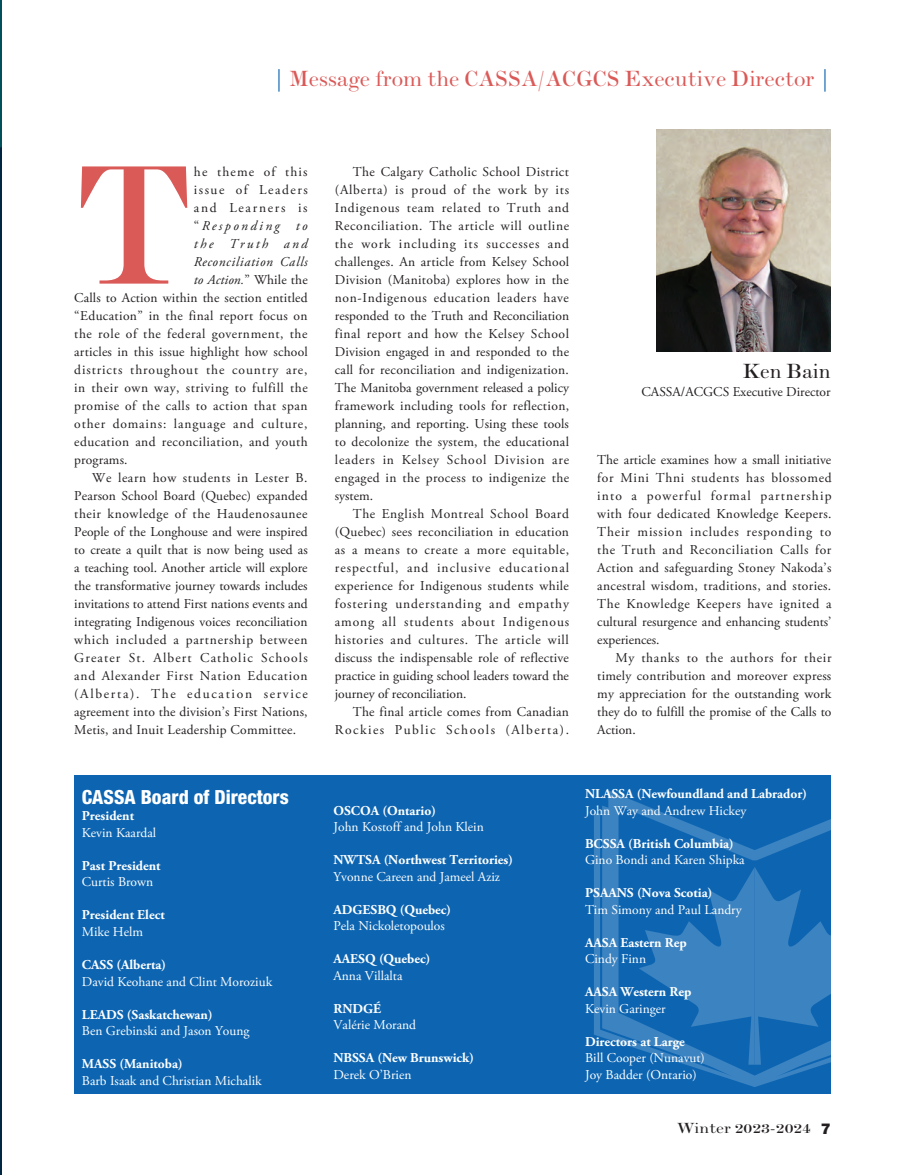
<style>
.page{position:relative;width:905px;height:1175px;background:#fff}
.page>*{position:absolute;margin:0;border:0;box-sizing:border-box;transform-origin:0 0}
.t1{font:173.7px "Scotch Roman";color:#da5a58}
.toppers{font:22.5px "Scotch Roman";color:#da5a58}
.message_names{font:21px "Scotch Roman";color:#231f20}
.t2{font:800 condensed 19.5px "Helvetica Neue";color:#fff}
.t3{font:15px "Scotch Roman";color:#231f20;scale:1.15 1}
.t4{font:13.5px/18px "Adobe Garamond Pro";letter-spacing:.02em;color:#231f20;text-align:justify}
.contents_bolds{font:13.5px "Adobe Garamond Pro";color:#fff}
.contents_bolds-2{font:700 13.5px "Adobe Garamond Pro";color:#fff}
.t5{font:13.5px "Adobe Garamond Pro";letter-spacing:.04em;color:#231f20}
.t6{font:13.5px "Adobe Garamond Pro";letter-spacing:.045em;color:#231f20}
.t7{font:13.5px "Adobe Garamond Pro";letter-spacing:.07em;color:#231f20}
.t8{font:13.5px "Adobe Garamond Pro";letter-spacing:.065em;color:#231f20}
.t9{font:13.5px "Adobe Garamond Pro";color:#231f20}
.t10{font:italic 13.5px "Adobe Garamond Pro";letter-spacing:.055em;color:#231f20}
.t11{font:italic 13.5px "Adobe Garamond Pro";letter-spacing:.01em;color:#231f20}
.t12{font:13.5px "Adobe Garamond Pro";letter-spacing:.11em;color:#231f20}
.t13{font:13.5px "Adobe Garamond Pro";letter-spacing:.085em;color:#231f20}
.t14{font:13.5px "Adobe Garamond Pro";letter-spacing:.13em;color:#231f20}
.t15{font:italic 13.5px "Adobe Garamond Pro";letter-spacing:.18em;color:#231f20}
.t16{font:italic 13.5px "Adobe Garamond Pro";letter-spacing:.17em;color:#231f20}
.s1{color:#0d65b2}
.s2{font-style:normal}
.s3{font-family:"Helvetica Neue";font-weight:900}
</style>
<div class="page">
<img style="left:0;top:0;width:1px;height:1174px">
<img style="left:656px;top:130px;width:174px;height:221px">
<div style="left:74px;top:775px;width:756px;height:319px;background:#0d65b2"></div>
<svg style="left:594px;top:805px;width:163px;height:282px;fill:#3c83c1"></svg>
<svg style="left:608px;top:790px;width:222px;height:296px"></svg>
<svg style="left:638px;top:867px;width:192px;height:197px"></svg>
<p class="toppers" style="left:273px;top:65px;width:559px"><span class="s1">|</span> Message from the CASSA/ACGCS Executive Director <span class="s1">|</span></p>
<p class="t1" style="left:74px;top:125px;width:121px">T</p>
<p class="t13" style="left:194px;top:163px;width:115px">he theme of this</p>
<p class="t12" style="left:194px;top:181px;width:115px">issue of Leaders</p>
<p class="t14" style="left:194px;top:199px;width:115px">and Learners is</p>
<p class="t15" style="left:194px;top:217px;width:115px"><span class="s2">“</span>Responding to</p>
<p class="t16" style="left:194px;top:235px;width:115px">the Truth and</p>
<p class="t10" style="left:194px;top:253px;width:115px">Reconciliation Calls</p>
<p class="t11" style="left:194px;top:271px;width:115px">to Action.<span class="s2">” While the</span></p>
<p class="t4" style="left:74px;top:289px;width:235px">Calls to Action within the section entitled</p>
<p class="t4" style="left:74px;top:307px;width:235px">“Education” in the final report focus on</p>
<p class="t6" style="left:74px;top:325px;width:235px">the role of the federal government, the</p>
<p class="t4" style="left:74px;top:343px;width:235px">articles in this issue highlight how school</p>
<p class="t7" style="left:74px;top:361px;width:235px">districts throughout the country are,</p>
<p class="t5" style="left:74px;top:379px;width:235px">in their own way, striving to fulfill the</p>
<p class="t5" style="left:74px;top:397px;width:235px">promise of the calls to action that span</p>
<p class="t8" style="left:74px;top:415px;width:235px">other domains: language and culture,</p>
<p class="t4" style="left:74px;top:433px;width:235px">education and reconciliation, and youth</p>
<p class="t4" style="left:74px;top:451px;width:55px">programs.</p>
<p class="t4" style="left:74px;top:469px;width:235px;text-indent:18px">We learn how students in Lester B.<br>Pearson School Board (Quebec) expanded their knowledge of the Haudenosaunee People of the Longhouse and were inspired to create a quilt that is now being used as a teaching tool. Another article will explore the transformative journey towards includes invitations to attend First nations events and integrating Indigenous voices reconciliation which included a partnership between Greater St. Albert Catholic Schools and Alexander First Nation Education (Alberta). The education service agreement into the division’s First Nations, Metis, and Inuit Leadership Committee.</p>
<p class="t2" style="left:82px;top:785px;width:208px">CASSA Board of Directors</p>
<p class="contents_bolds-2" style="left:82px;top:808px;width:54px">President</p>
<p class="contents_bolds" style="left:82px;top:824px;width:76px">Kevin Kaardal</p>
<p class="contents_bolds-2" style="left:82px;top:857px;width:80px">Past President</p>
<p class="contents_bolds" style="left:82px;top:874px;width:73px">Curtis Brown</p>
<p class="contents_bolds-2" style="left:82px;top:907px;width:84px">President Elect</p>
<p class="contents_bolds" style="left:82px;top:923px;width:63px">Mike Helm</p>
<p class="contents_bolds-2" style="left:82px;top:956px;width:86px">CASS (Alberta)</p>
<p class="contents_bolds" style="left:82px;top:973px;width:192px">David Keohane and Clint Moroziuk</p>
<p class="contents_bolds-2" style="left:82px;top:1006px;width:132px">LEADS (Saskatchewan)</p>
<p class="contents_bolds" style="left:82px;top:1022px;width:169px">Ben Grebinski and Jason Young</p>
<p class="contents_bolds-2" style="left:82px;top:1055px;width:102px">MASS (Manitoba)</p>
<p class="contents_bolds" style="left:82px;top:1072px;width:181px">Barb Isaak and Christian Michalik</p>
<p class="t4" style="left:335px;top:163px;width:236px;text-indent:18px">The Calgary Catholic School District (Alberta) is proud of the work by its Indigenous team related to Truth and Reconciliation. The article will outline the work including its successes and challenges. An article from Kelsey School Division (Manitoba) explores how in the non-Indigenous education leaders have responded to the Truth and Reconciliation final report and how the Kelsey School Division engaged in and responded to the call for reconciliation and indigenization.<br>The Manitoba government released a policy framework including tools for reflection, planning, and reporting. Using these tools to decolonize the system, the educational leaders in Kelsey School Division are engaged in the process to indigenize the system.</p>
<p class="t4" style="left:335px;top:505px;width:236px;text-indent:18px">The English Montreal School Board (Quebec) sees reconciliation in education as a means to create a more equitable, respectful, and inclusive educational experience for Indigenous students while fostering understanding and empathy among all students about Indigenous histories and cultures. The article will discuss the indispensable role of reflective practice in guiding school leaders toward the journey of reconciliation.</p>
<p class="t4" style="left:335px;top:703px;width:236px;text-align:right">The final article comes from Canadian<br>Rockies Public Schools (Alberta).</p>
<p class="message_names" style="left:742px;top:359px;width:90px">Ken Bain</p>
<p class="t9" style="left:641px;top:384px;width:191px">CASSA/ACGCS Executive Director</p>
<p class="t4" style="left:597px;top:451px;width:236px">The article examines how a small initiative for Mini Thni students has blossomed into a powerful formal partnership with four dedicated Knowledge Keepers.<br>Their mission includes responding to the Truth and Reconciliation Calls for Action and safeguarding Stoney Nakoda’s ancestral wisdom, traditions, and stories.<br>The Knowledge Keepers have ignited a cultural resurgence and enhancing students’ experiences.</p>
<p class="t4" style="left:597px;top:649px;width:236px;text-indent:18px">My thanks to the authors for their timely contribution and moreover express my appreciation for the outstanding work they do to fulfill the promise of the Calls to Action.</p>
<p class="contents_bolds-2" style="left:333px;top:802px;width:104px">OSCOA (Ontario)</p>
<p class="contents_bolds" style="left:333px;top:818px;width:152px">John Kostoff and John Klein</p>
<p class="contents_bolds-2" style="left:333px;top:852px;width:181px">NWTSA (Northwest Territories)</p>
<p class="contents_bolds" style="left:333px;top:868px;width:168px">Yvonne Careen and Jameel Aziz</p>
<p class="contents_bolds-2" style="left:333px;top:901px;width:119px">ADGESBQ (Quebec)</p>
<p class="contents_bolds" style="left:333px;top:917px;width:113px">Pela Nickoletopoulos</p>
<p class="contents_bolds-2" style="left:333px;top:951px;width:98px">AAESQ (Quebec)</p>
<p class="contents_bolds" style="left:333px;top:967px;width:71px">Anna Villalta</p>
<p class="contents_bolds-2" style="left:333px;top:1000px;width:49px">RNDGÉ</p>
<p class="contents_bolds" style="left:333px;top:1016px;width:84px">Valérie Morand</p>
<p class="contents_bolds-2" style="left:333px;top:1050px;width:142px">NBSSA (New Brunswick)</p>
<p class="contents_bolds" style="left:333px;top:1066px;width:80px">Derek O’Brien</p>
<p class="contents_bolds-2" style="left:585px;top:786px;width:223px">NLASSA (Newfoundland and Labrador)</p>
<p class="contents_bolds" style="left:585px;top:802px;width:163px">John Way and Andrew Hickey</p>
<p class="contents_bolds-2" style="left:585px;top:835px;width:150px">BCSSA (British Columbia)</p>
<p class="contents_bolds" style="left:585px;top:851px;width:161px">Gino Bondi and Karen Shipka</p>
<p class="contents_bolds-2" style="left:585px;top:885px;width:129px">PSAANS (Nova Scotia)</p>
<p class="contents_bolds" style="left:585px;top:901px;width:158px">Tim Simony and Paul Landry</p>
<p class="contents_bolds-2" style="left:585px;top:934px;width:103px">AASA Eastern Rep</p>
<p class="contents_bolds" style="left:585px;top:950px;width:63px">Cindy Finn</p>
<p class="contents_bolds-2" style="left:585px;top:984px;width:108px">AASA Western Rep</p>
<p class="contents_bolds" style="left:585px;top:1000px;width:82px">Kevin Garinger</p>
<p class="contents_bolds-2" style="left:585px;top:1033px;width:101px">Directors at Large</p>
<p class="contents_bolds" style="left:585px;top:1049px;width:121px">Bill Cooper (Nunavut)</p>
<p class="contents_bolds" style="left:585px;top:1066px;width:113px">Joy Badder (Ontario)</p>
<p class="t3" style="left:676px;top:1119px;width:135px">Winter 2023-2024 <span class="s3">7</span></p>
</div>
